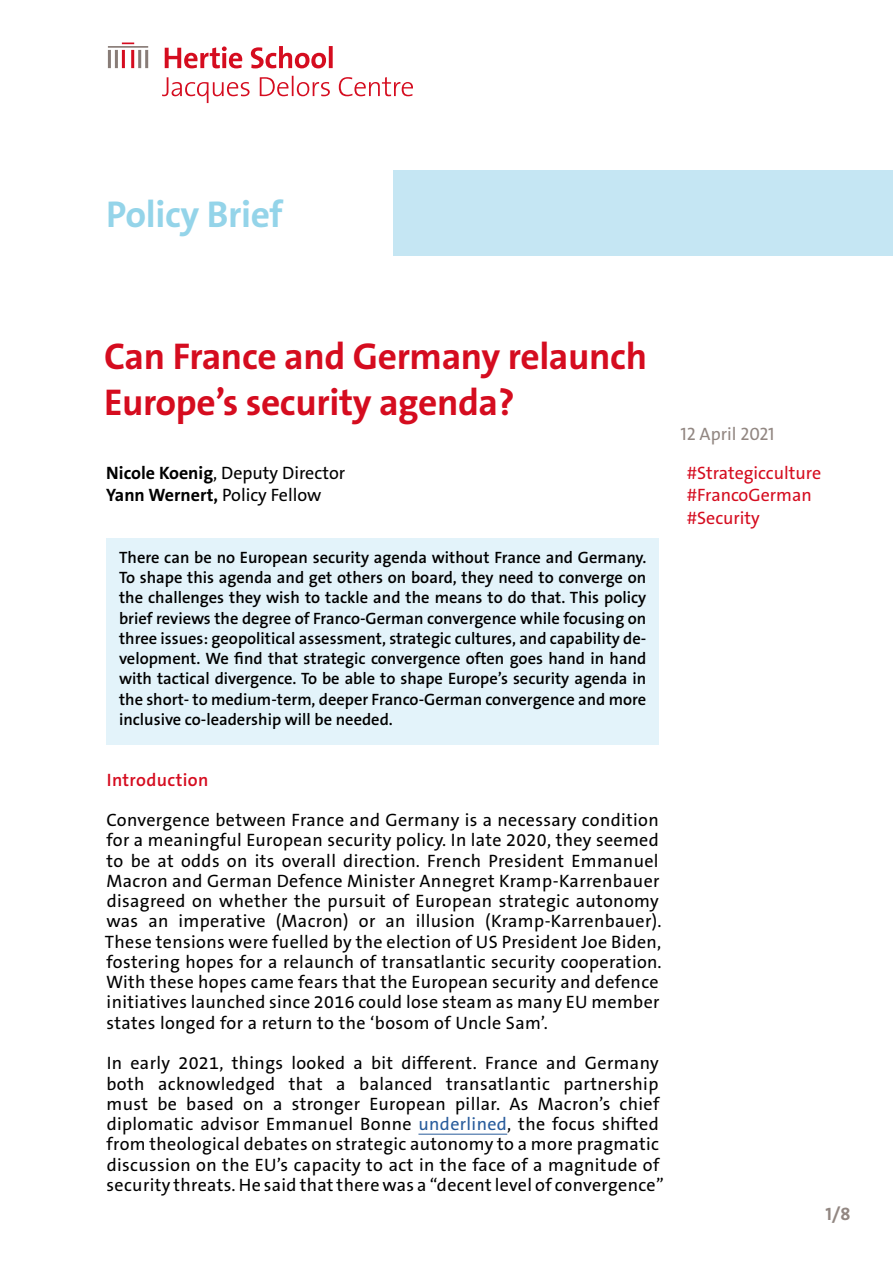
<style>
.page{position:relative;width:893px;height:1263px;background:#fff}
.page>*{position:absolute;margin:0;border:0;box-sizing:border-box;transform-origin:0 0}
.t1{font:700 37.5px/45px "The Sans B W7";letter-spacing:-.01em;color:#d50c1f}
.t2{font:700 37.5px "The Sans Os F";letter-spacing:-.01em;color:#94d4e9}
.t3{font:18px/20.2px "The Sans B W5 Plain";letter-spacing:.02em;color:#000}
.t4{font:18px/22.5px "The Sans Os F";color:#000}
.t5{font:18px/22.5px "The Sans Os F";color:#d50c1f}
.t6{font:600 18px "The Sans B W6";letter-spacing:.02em;color:#d50c1f}
.t7{font:18px "The Sans Os F";color:#928782}
.t8{font:700 18px "The Sans Os F";color:#928782}
.t9{font:600 16.5px/20.2px "The Sans B W6";color:#000;text-align:justify}
.s1{font-family:"The Sans B W7";font-weight:700}
.s2{font-weight:700}
.s3{color:#275b9b}
</style>
<div class="page">
<hr style="left:115px;top:50px;width:3px;height:18px;background:#887c77">
<hr style="left:108px;top:50px;width:3px;height:18px;background:#887c77">
<hr style="left:108px;top:46px;width:40px;height:2px;background:#887c77">
<svg style="left:122px;top:43px;width:291px;height:60px"></svg>
<div style="left:393px;top:170px;width:500px;height:85px;background:#c5e6f3"></div>
<div style="left:106px;top:538px;width:553px;height:206px;background:#e3f3fa"></div>
<hr style="left:418px;top:1134px;width:89px;height:1px;background:#275b9b">
<h1 class="t2" style="left:106px;top:190px;width:178px">Policy Brief</h1>
<h1 class="t1" style="left:104px;top:334px;width:545px">Can France and Germany relaunch<br>Europe’s security agenda?</h1>
<p class="t4" style="left:106px;top:462px;width:240px"><span class="s1">Nicole Koenig</span>, Deputy Director<br><span class="s1">Yann Wernert</span><span class="s2">,</span> Policy Fellow</p>
<p class="t9" style="left:119px;top:547px;width:529px">There can be no European security agenda without France and Germany.<br>To shape this agenda and get others on board, they need to converge on the challenges they wish to tackle and the means to do that. This policy brief reviews the degree of Franco-German convergence while focusing on three issues: geopolitical assessment, strategic cultures, and capability de&shy;velopment. We find that strategic convergence often goes hand in hand with tactical divergence. To be able to shape Europe’s security agenda in the short- to medium-term, deeper Franco-German convergence and more inclusive co-leadership will be needed.</p>
<p class="t7" style="left:680px;top:422px;width:96px">12 April 2021</p>
<p class="t5" style="left:687px;top:462px;width:136px">#Strategicculture #FrancoGerman #Security</p>
<p class="t6" style="left:107px;top:768px;width:103px">Introduction</p>
<p class="t3" style="left:105px;top:810px;width:558px">Convergence between France and Germany is a necessary condition for a meaningful European security policy. In late 2020, they seemed to be at odds on its overall direction. French President Emmanuel Macron and German Defence Minister Annegret Kramp-Karrenbauer disagreed on whether the pursuit of European strategic autonomy was an imperative (Macron) or an illusion (Kramp-Karrenbauer).<br>These tensions were fuelled by the election of US President Joe Biden, fostering hopes for a relaunch of transatlantic security cooperation.<br>With these hopes came fears that the European security and defence initiatives launched since 2016 could lose steam as many EU member states longed for a return to the ‘bosom of Uncle Sam’.</p>
<p class="t3" style="left:107px;top:1053px;width:559px">In early 2021, things looked a bit different. France and Germany both acknowledged that a balanced transatlantic partnership must be based on a stronger European pillar. As Macron’s chief diplomatic advisor Emmanuel Bonne <span class="s3">underlined</span>, the focus shifted from theological debates on strategic autonomy to a more pragmatic discussion on the EU’s capacity to act in the face of a magnitude of security threats. He said that there was a “decent level of convergence”</p>
<p class="t8" style="left:826px;top:1203px;width:26px">1/8</p>
</div>
